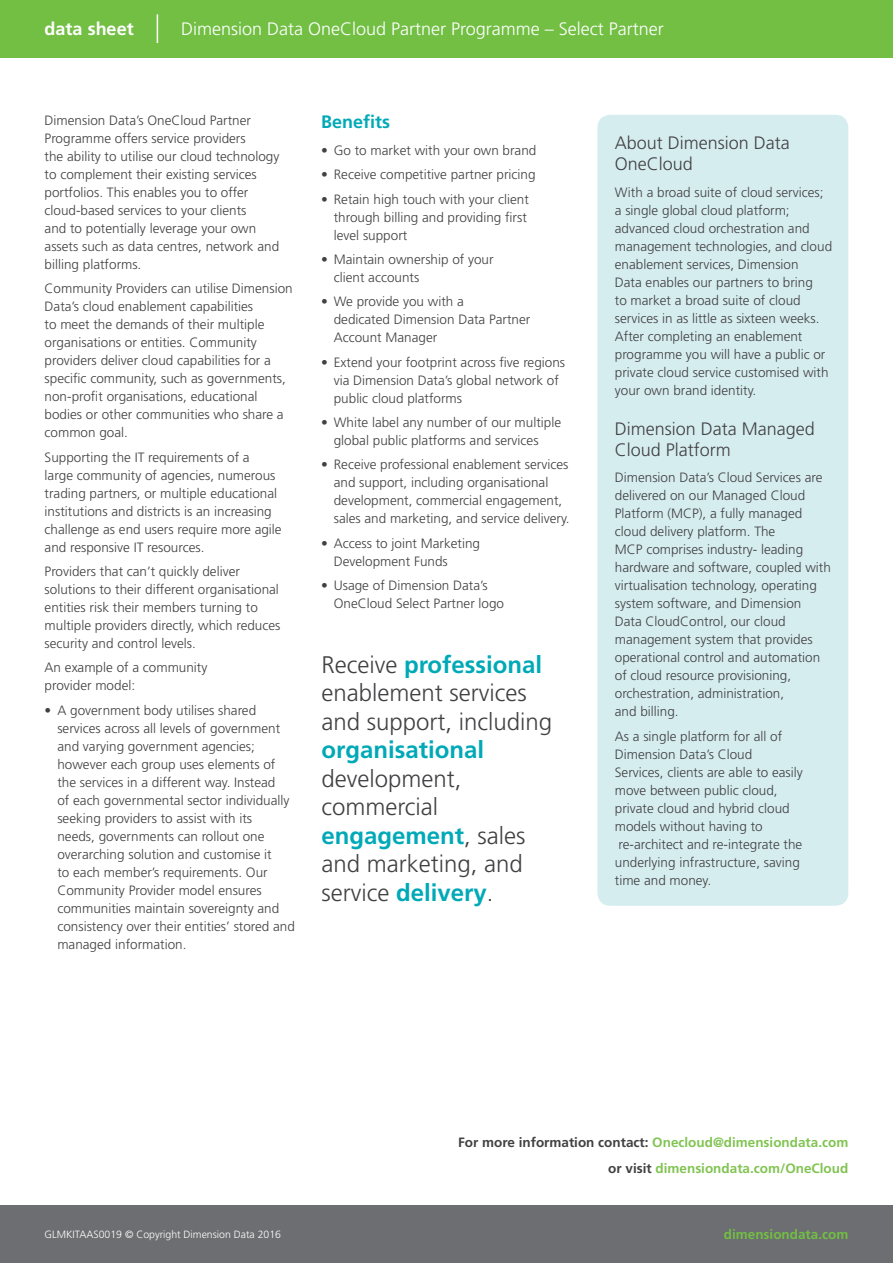
<style>
.page{position:relative;width:893px;height:1263px;background:#fff}
.page>*{position:absolute;margin:0;border:0;box-sizing:border-box;transform-origin:0 0}
.t1{font:300 24px/28.5px "Frutiger LT Std";color:#414042}
.t2{font:700 24px "Frutiger LT Std";color:#00a9b7}
.t3{font:300 18px/21px "Frutiger LT Std";color:#414042}
.t4{font:300 18px "Frutiger LT Std";color:#fff}
.t5{font:700 18px "Frutiger LT Std";color:#fff}
.t6{font:700 18px "Frutiger LT Std";color:#00a9b7}
.t7{font:300 13.5px/18px "Frutiger LT Std";color:#414042}
.t8{font:700 13.5px/26.5px "Frutiger LT Std";color:#81c452;text-align:right}
.t9{font:700 13.5px "Frutiger LT Std";color:#72bf44}
.t10{font:300 10.5px "Frutiger LT Std";color:#fff}
.s1{font-weight:700;color:#00a9b7}
.s2{color:#414042}
</style>
<div class="page">
<div style="left:0;top:0;width:893px;height:57px;background:#72bf44"></div>
<div style="left:0;top:1205px;width:893px;height:58px;background:#6d6e71"></div>
<svg style="left:157px;top:14px;width:1px;height:29px"></svg>
<div style="left:597px;top:115px;width:251px;height:791px;background:#d6edf0;border-radius:13px"></div>
<h2 class="t5" style="left:45px;top:19px;width:91px">data sheet</h2>
<h2 class="t4" style="left:181px;top:19px;width:484px">Dimension Data OneCloud Partner Programme – Select Partner</h2>
<p class="t7" style="left:45px;top:111px;width:236px">Dimension Data’s OneCloud Partner Programme offers service providers<br>the ability to utilise our cloud technology to complement their existing services portfolios. This enables you to offer cloud-based services to your clients<br>and to potentially leverage your own assets such as data centres, network and billing platforms.</p>
<p class="t7" style="left:45px;top:280px;width:250px">Community Providers can utilise Dimension Data’s cloud enablement capabilities<br>to meet the demands of their multiple organisations or entities. Community providers deliver cloud capabilities for a specific community, such as governments, non-profit organisations, educational bodies or other communities who share a common goal.</p>
<p class="t7" style="left:45px;top:448px;width:239px">Supporting the IT requirements of a<br>large community of agencies, numerous trading partners, or multiple educational institutions and districts is an increasing challenge as end users require more agile and responsive IT resources.</p>
<p class="t7" style="left:45px;top:562px;width:237px">Providers that can’t quickly deliver solutions to their different organisational entities risk their members turning to multiple providers directly, which reduces security and control levels.</p>
<p class="t7" style="left:45px;top:659px;width:164px">An example of a community provider model:</p>
<p class="t7" style="left:57px;top:701px;width:239px;text-indent:-13px">• A government body utilises shared services across all levels of government and varying government agencies; however each group uses elements of the services in a different way. Instead<br>of each governmental sector individually seeking providers to assist with its<br>needs, governments can rollout one overarching solution and customise it<br>to each member’s requirements. Our Community Provider model ensures communities maintain sovereignty and consistency over their entities’ stored and managed information.</p>
<h2 class="t6" style="left:321px;top:111px;width:71px">Benefits</h2>
<p class="t7" style="left:321px;top:141px;width:217px">• Go to market with your own brand</p>
<p class="t7" style="left:321px;top:166px;width:216px">• Receive competitive partner pricing</p>
<p class="t7" style="left:334px;top:190px;width:197px;text-indent:-13px">• Retain high touch with your client through billing and providing first level support</p>
<p class="t7" style="left:334px;top:250px;width:161px;text-indent:-13px">• Maintain ownership of your client accounts</p>
<p class="t7" style="left:334px;top:293px;width:198px;text-indent:-13px">• We provide you with a<br>dedicated Dimension Data Partner<br>Account Manager</p>
<p class="t7" style="left:334px;top:353px;width:233px;text-indent:-13px">• Extend your footprint across five regions via Dimension Data’s global network of public cloud platforms</p>
<p class="t7" style="left:334px;top:414px;width:229px;text-indent:-13px">• White label any number of our multiple global public platforms and services</p>
<p class="t7" style="left:334px;top:456px;width:237px;text-indent:-13px">• Receive professional enablement services and support, including organisational development, commercial engagement, sales and marketing, and service delivery.</p>
<p class="t7" style="left:334px;top:534px;width:148px;text-indent:-13px">• Access to joint Marketing<br>Development Funds</p>
<p class="t7" style="left:334px;top:577px;width:172px;text-indent:-13px">• Usage of Dimension Data’s<br>OneCloud Select Partner logo</p>
<h1 class="t1" style="left:321px;top:651px;width:232px">Receive <span class="s1">professional </span>enablement services and support, including</h1>
<h1 class="t2" style="left:321px;top:736px;width:164px">organisational</h1>
<h1 class="t1" style="left:321px;top:765px;width:206px">development, commercial <span class="s1">engagement</span>, sales and marketing, and service <span class="s1">delivery</span>.</h1>
<h2 class="t3" style="left:615px;top:133px;width:177px">About Dimension Data<br>OneCloud</h2>
<p class="t7" style="left:615px;top:183px;width:219px">With a broad suite of cloud services; a single global cloud platform; advanced cloud orchestration and management technologies, and cloud enablement services, Dimension<br>Data enables our partners to bring<br>to market a broad suite of cloud services in as little as sixteen weeks.<br>After completing an enablement programme you will have a public or private cloud service customised with your own brand identity.</p>
<h2 class="t3" style="left:615px;top:418px;width:202px">Dimension Data Managed<br>Cloud Platform</h2>
<p class="t7" style="left:615px;top:469px;width:218px">Dimension Data’s Cloud Services are delivered on our Managed Cloud<br>Platform (MCP), a fully managed cloud delivery platform. The<br>MCP comprises industry- leading hardware and software, coupled with virtualisation technology, operating system software, and Dimension<br>Data CloudControl, our cloud management system that provides operational control and automation of cloud resource provisioning, orchestration, administration,<br>and billing.</p>
<p class="t7" style="left:615px;top:727px;width:189px">As a single platform for all of<br>Dimension Data’s Cloud<br>Services, clients are able to easily move between public cloud, private cloud and hybrid cloud models without having to re-architect and re-integrate the underlying infrastructure, saving time and money.</p>
<p class="t8" style="left:458px;top:1128px;width:392px"><span class="s2">For more information contact:</span> Onecloud@dimensiondata.com <span class="s2">or visit</span> dimensiondata.com/OneCloud</p>
<p class="t10" style="left:45px;top:1228px;width:238px">GLMKITAAS0019 © Copyright Dimension Data 2016</p>
<p class="t9" style="left:724px;top:1226px;width:126px">dimensiondata.com</p>
</div>
